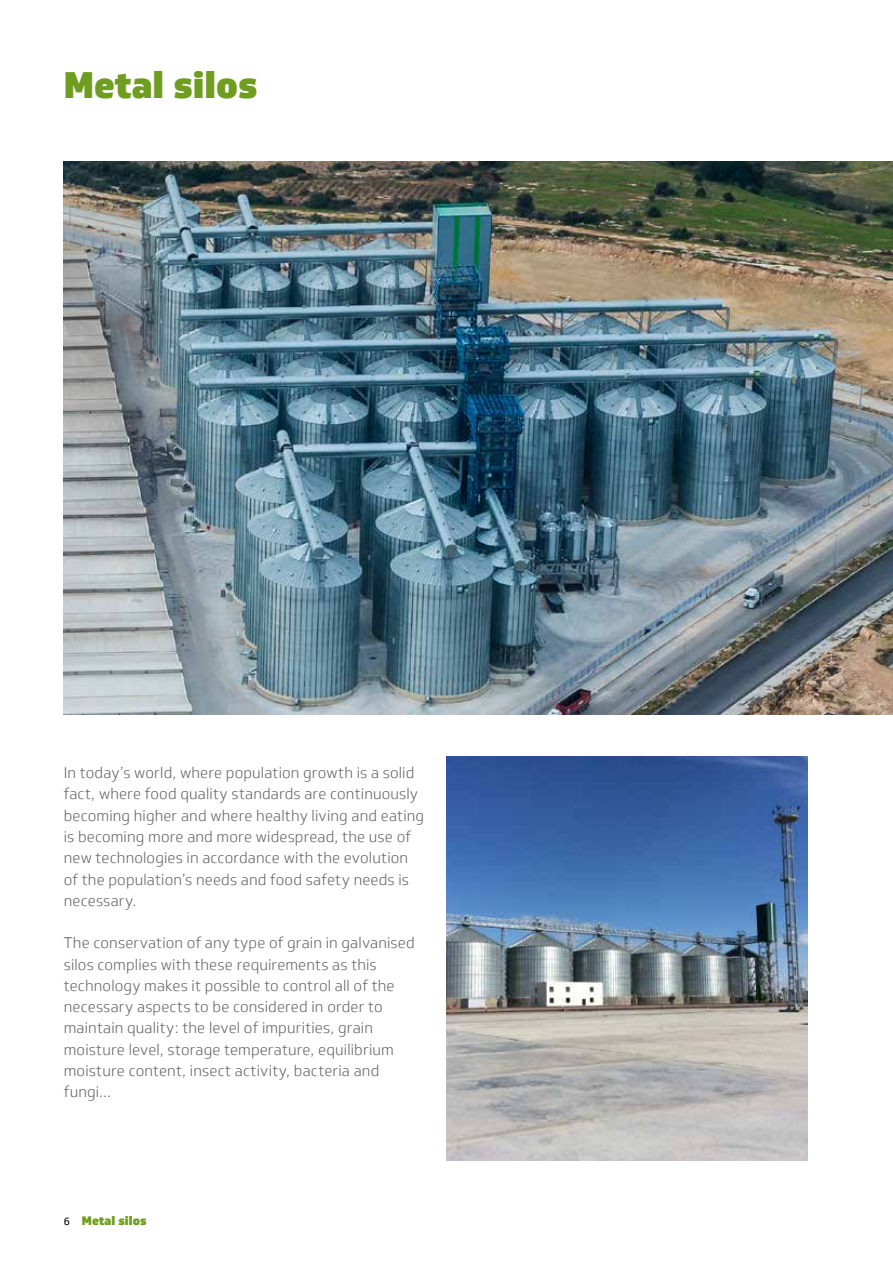
<style>
.page{position:relative;width:893px;height:1263px;background:#fff}
.page>*{position:absolute;margin:0;border:0;box-sizing:border-box;transform-origin:0 0}
.t1{font:900 36px "Soleto";color:#6f9d20}
.t2{font:300 15px/21.3px "Soleto";letter-spacing:.01em;color:#636362}
.t3{font:900 12px "Soleto";color:#6f9d20}
.s1{font-weight:400;font-size:10.5px;color:#000}
</style>
<div class="page">
<img style="left:64px;top:162px;width:829px;height:552px">
<img style="left:446px;top:757px;width:362px;height:404px">
<h1 class="t1" style="left:64px;top:61px;width:195px">Metal silos</h1>
<p class="t2" style="left:64px;top:762px;width:362px">In today’s world, where population growth is a solid fact, where food quality standards are continuously becoming higher and where healthy living and eating is becoming more and more widespread, the use of new technologies in accordance with the evolution of the population’s needs and food safety needs is necessary.</p>
<p class="t2" style="left:64px;top:932px;width:352px">The conservation of any type of grain in galvanised silos complies with these requirements as this technology makes it possible to control all of the necessary aspects to be considered in order to maintain quality: the level of impurities, grain moisture level, storage temperature, equilibrium moisture content, insect activity, bacteria and fungi...</p>
<p class="t3" style="left:64px;top:1212px;width:84px"><span class="s1">6</span> Metal silos</p>
</div>
